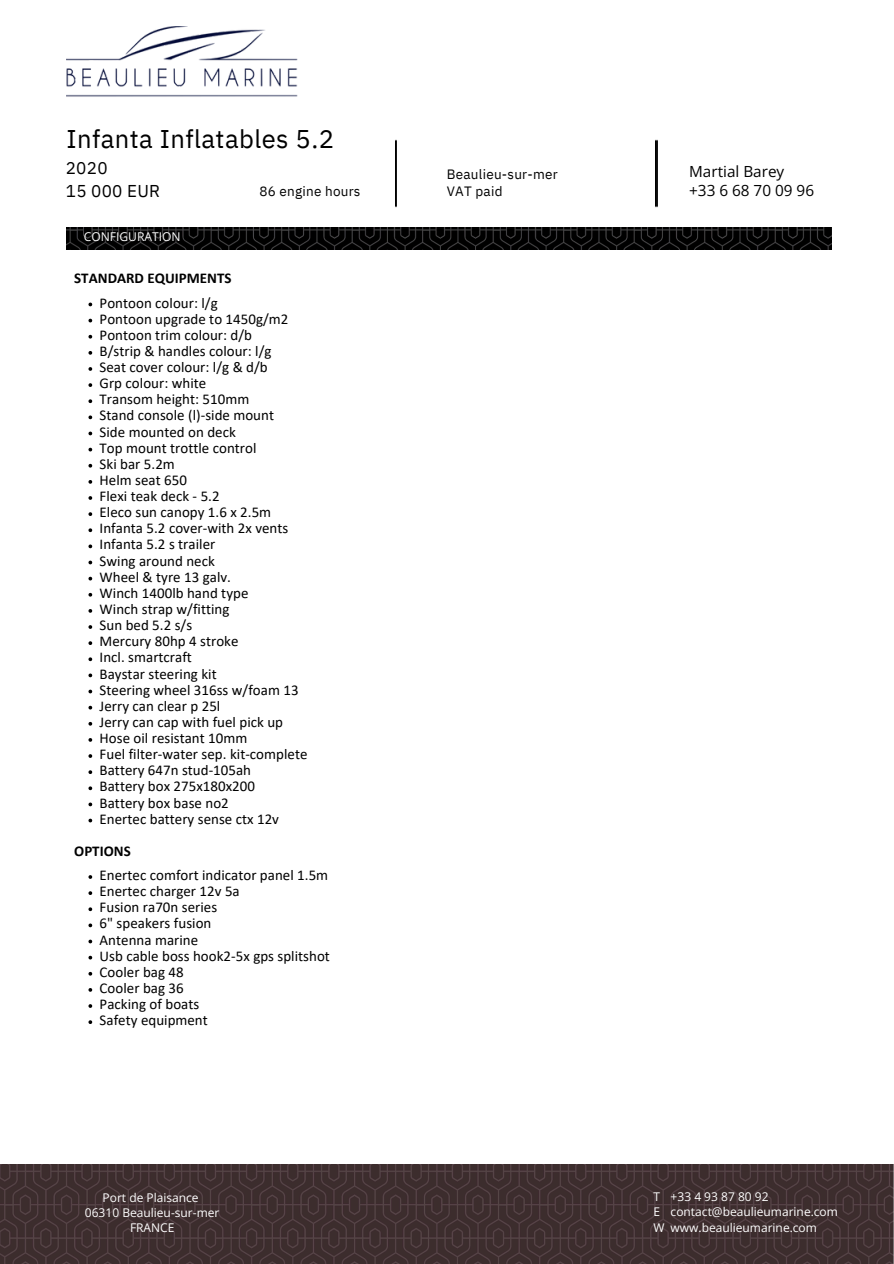
<style>
.page{position:relative;width:894px;height:1264px;background:#fff}
.page>*{position:absolute;margin:0;border:0;box-sizing:border-box;transform-origin:0 0}
.t1{font:25.5px "IBM Plex Sans";letter-spacing:.015em;color:#000}
.t2{font:17.1px/22.6px "IBM Plex Sans";letter-spacing:.015em;color:#000}
.t3{font:15.3px/19.5px "Open Sans";color:#000}
.t4{font:15px "Calibri";color:#000}
.t5{font:700 15px "Calibri";color:#000}
.t6{font:13.5px/16.8px "IBM Plex Sans";letter-spacing:.015em;color:#000}
.t7{font:12.15px "Open Sans";color:#fff}
.t8{font:12px/15.8px "Open Sans";color:#fff}
</style>
<div class="page">
<svg style="left:88px;top:302px;width:4px;height:4px"></svg>
<svg style="left:88px;top:319px;width:4px;height:3px"></svg>
<svg style="left:88px;top:335px;width:4px;height:3px"></svg>
<svg style="left:88px;top:351px;width:4px;height:4px"></svg>
<svg style="left:88px;top:367px;width:4px;height:4px"></svg>
<svg style="left:88px;top:383px;width:4px;height:4px"></svg>
<svg style="left:88px;top:399px;width:4px;height:4px"></svg>
<svg style="left:88px;top:415px;width:4px;height:4px"></svg>
<svg style="left:88px;top:431px;width:4px;height:4px"></svg>
<svg style="left:88px;top:448px;width:4px;height:3px"></svg>
<svg style="left:88px;top:464px;width:4px;height:3px"></svg>
<svg style="left:88px;top:480px;width:4px;height:3px"></svg>
<svg style="left:88px;top:496px;width:4px;height:4px"></svg>
<svg style="left:88px;top:512px;width:4px;height:4px"></svg>
<svg style="left:88px;top:528px;width:4px;height:4px"></svg>
<svg style="left:88px;top:544px;width:4px;height:4px"></svg>
<svg style="left:88px;top:560px;width:4px;height:4px"></svg>
<svg style="left:88px;top:576px;width:4px;height:4px"></svg>
<svg style="left:88px;top:593px;width:4px;height:3px"></svg>
<svg style="left:88px;top:609px;width:4px;height:3px"></svg>
<svg style="left:88px;top:625px;width:4px;height:4px"></svg>
<svg style="left:88px;top:641px;width:4px;height:4px"></svg>
<svg style="left:88px;top:657px;width:4px;height:4px"></svg>
<svg style="left:88px;top:673px;width:4px;height:4px"></svg>
<svg style="left:88px;top:689px;width:4px;height:4px"></svg>
<svg style="left:88px;top:705px;width:4px;height:4px"></svg>
<svg style="left:88px;top:722px;width:4px;height:3px"></svg>
<svg style="left:88px;top:738px;width:4px;height:3px"></svg>
<svg style="left:88px;top:754px;width:4px;height:4px"></svg>
<svg style="left:88px;top:770px;width:4px;height:4px"></svg>
<svg style="left:88px;top:786px;width:4px;height:4px"></svg>
<svg style="left:88px;top:802px;width:4px;height:4px"></svg>
<svg style="left:88px;top:818px;width:4px;height:4px"></svg>
<svg style="left:88px;top:891px;width:4px;height:4px"></svg>
<svg style="left:88px;top:907px;width:4px;height:4px"></svg>
<svg style="left:88px;top:923px;width:4px;height:4px"></svg>
<svg style="left:88px;top:939px;width:4px;height:4px"></svg>
<svg style="left:88px;top:955px;width:4px;height:4px"></svg>
<svg style="left:88px;top:971px;width:4px;height:4px"></svg>
<svg style="left:88px;top:988px;width:4px;height:3px"></svg>
<svg style="left:88px;top:1020px;width:4px;height:4px"></svg>
<img style="left:67px;top:228px;width:764px;height:21px">
<img style="left:0;top:1164px;width:893px;height:99px">
<img style="left:655px;top:140px;width:2px;height:67px">
<img style="left:395px;top:140px;width:1px;height:67px">
<img style="left:67px;top:26px;width:230px;height:71px">
<p class="t1" style="left:66px;top:122px;width:269px">Infanta Inflatables 5.2</p>
<p class="t2" style="left:66px;top:156px;width:96px">2020<br>15 000 EUR</p>
<p class="t7" style="left:84px;top:228px;width:98px">CONFIGURATION</p>
<p class="t6" style="left:259px;top:182px;width:102px">86 engine hours</p>
<p class="t5" style="left:74px;top:272px;width:159px">STANDARD EQUIPMENTS</p>
<h1 class="t4" style="left:100px;top:296px;width:120px">Pontoon colour: l/g</h1>
<h2 class="t4" style="left:100px;top:312px;width:190px">Pontoon upgrade to 1450g/m2</h2>
<h5 class="t4" style="left:100px;top:328px;width:154px">Pontoon trim colour: d/b</h5>
<p class="t4" style="left:100px;top:345px;width:173px">B/strip &amp; handles colour: l/g</p>
<h5 class="t4" style="left:100px;top:361px;width:170px">Seat cover colour: l/g &amp; d/b</h5>
<p class="t4" style="left:100px;top:377px;width:108px">Grp colour: white</p>
<h4 class="t4" style="left:100px;top:393px;width:151px">Transom height: 510mm</h4>
<p class="t4" style="left:100px;top:409px;width:176px">Stand console (l)-side mount</p>
<h6 class="t4" style="left:100px;top:425px;width:138px">Side mounted on deck</h6>
<h3 class="t4" style="left:100px;top:441px;width:158px">Top mount trottle control</h3>
<p class="t4" style="left:100px;top:457px;width:77px">Ski bar 5.2m</p>
<p class="t4" style="left:100px;top:473px;width:89px">Helm seat 650</p>
<p class="t4" style="left:100px;top:490px;width:121px">Flexi teak deck - 5.2</p>
<p class="t4" style="left:100px;top:506px;width:173px">Eleco sun canopy 1.6 x 2.5m</p>
<p class="t4" style="left:100px;top:522px;width:190px">Infanta 5.2 cover-with 2x vents</p>
<p class="t4" style="left:100px;top:538px;width:117px">Infanta 5.2 s trailer</p>
<p class="t4" style="left:100px;top:554px;width:117px">Swing around neck</p>
<p class="t4" style="left:100px;top:570px;width:133px">Wheel &amp; tyre 13 galv.</p>
<p class="t4" style="left:100px;top:586px;width:150px">Winch 1400lb hand type</p>
<p class="t4" style="left:100px;top:602px;width:131px">Winch strap w/fitting</p>
<p class="t4" style="left:100px;top:619px;width:94px">Sun bed 5.2 s/s</p>
<p class="t4" style="left:100px;top:635px;width:140px">Mercury 80hp 4 stroke</p>
<p class="t4" style="left:100px;top:651px;width:94px">Incl. smartcraft</p>
<p class="t4" style="left:100px;top:667px;width:118px">Baystar steering kit</p>
<p class="t4" style="left:100px;top:683px;width:200px">Steering wheel 316ss w/foam 13</p>
<p class="t4" style="left:100px;top:699px;width:122px">Jerry can clear p 25l</p>
<p class="t4" style="left:100px;top:715px;width:185px">Jerry can cap with fuel pick up</p>
<p class="t4" style="left:100px;top:731px;width:149px">Hose oil resistant 10mm</p>
<p class="t4" style="left:100px;top:748px;width:209px">Fuel filter-water sep. kit-complete</p>
<p class="t4" style="left:100px;top:764px;width:153px">Battery 647n stud-105ah</p>
<p class="t4" style="left:100px;top:780px;width:157px">Battery box 275x180x200</p>
<p class="t4" style="left:100px;top:796px;width:131px">Battery box base no2</p>
<p class="t4" style="left:100px;top:812px;width:181px">Enertec battery sense ctx 12v</p>
<p class="t5" style="left:74px;top:844px;width:58px">OPTIONS</p>
<p class="t4" style="left:100px;top:868px;width:230px">Enertec comfort indicator panel 1.5m</p>
<p class="t4" style="left:100px;top:885px;width:142px">Enertec charger 12v 5a</p>
<p class="t4" style="left:100px;top:901px;width:119px">Fusion ra70n series</p>
<p class="t4" style="left:100px;top:917px;width:113px">6" speakers fusion</p>
<p class="t4" style="left:100px;top:933px;width:100px">Antenna marine</p>
<p class="t4" style="left:100px;top:949px;width:232px">Usb cable boss hook2-5x gps splitshot</p>
<p class="t4" style="left:100px;top:965px;width:86px">Cooler bag 48</p>
<p class="t4" style="left:100px;top:981px;width:86px">Cooler bag 36</p>
<p class="t4" style="left:100px;top:997px;width:101px">Packing of boats</p>
<h3 class="t4" style="left:100px;top:1014px;width:110px">Safety equipment</h3>
<p class="t8" style="left:103px;top:1189px;width:98px">Port de Plaisance</p>
<p class="t8" style="left:85px;top:1204px;width:136px">06310 Beaulieu-sur-mer</p>
<p class="t8" style="left:130px;top:1219px;width:46px">FRANCE</p>
<p class="t6" style="left:446px;top:166px;width:112px">Beaulieu-sur-mer<br>VAT paid</p>
<p class="t3" style="left:689px;top:161px;width:126px">Martial Barey +33 6 68 70 09 96</p>
<p class="t8" style="left:670px;top:1187px;width:99px">+33 4 93 87 80 92</p>
<p class="t8" style="left:670px;top:1203px;width:169px">contact@beaulieumarine.com</p>
<p class="t8" style="left:670px;top:1219px;width:148px">www.beaulieumarine.com</p>
<p class="t8" style="left:653px;top:1187px;width:8px">T<br>E</p>
<p class="t8" style="left:653px;top:1219px;width:13px">W</p>
</div>
